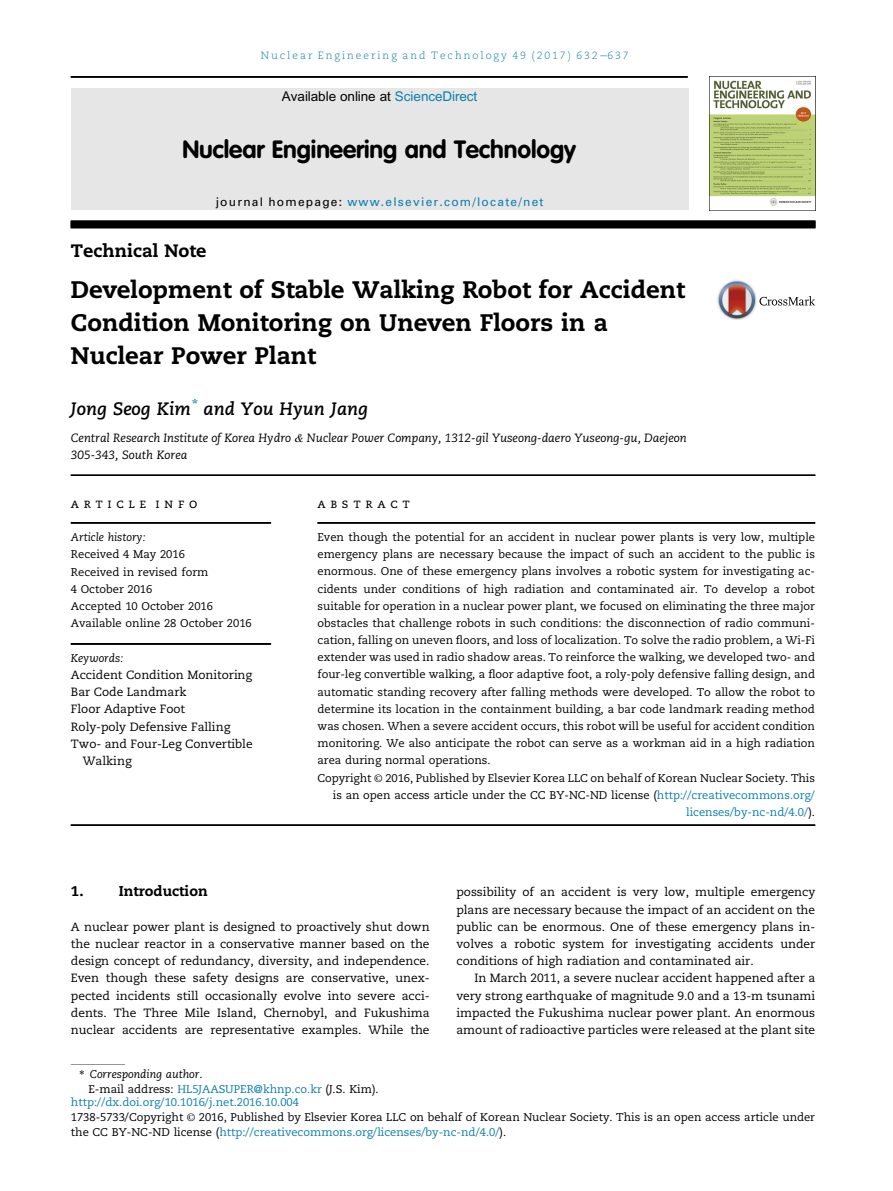
<style>
.page{position:relative;width:893px;height:1191px;background:#fff}
.page>*{position:absolute;margin:0;border:0;box-sizing:border-box;transform-origin:0 0}
.t1{font:24.6px "Adv O Tf 7 c 366 b 2.B";color:#000}
.t2{font:23.85px/32.8px "Adv Caceilia HVY";color:#000}
.t3{font:18px "Adv Caecilia Bd It";color:#000}
.t4{font:18px "Adv Caceilia HVY";color:#000}
.t5{font:14.25px "Adv Caceilia HVY";color:#000}
.t6{font:13.5px "Adv O Tb 214 af 43";color:#000}
.t7{font:13.5px "Adv Caecilia Rm Sc";letter-spacing:.34em;color:#000}
.t8{font:12px/17.2px "Adv Caecilia Rm";color:#000;text-align:justify}
.t9{font:12px/17.2px "Adv Caecilia It";color:#000}
.t10{font:12px "Adv P2 A83";letter-spacing:.11em;color:#0d7fac}
.t11{font:11.25px/17.2px "Adv Caecilia Rm";color:#000}
.t12{font:11.25px "Adv Caecilia It";color:#000}
.t13{font:11.25px "Adv Caecilia Rm";color:#0d7fac}
.t14{font:10.5px "Adv Caecilia Lt";letter-spacing:.19em;color:#0d7fac}
.s1{font-family:"Adv PS44 A44 B"}
.s2{color:#0d7fac}
.s3{color:#000}
.s4{font-family:"Adv T Tf 90 d 833 a.I"}
.s5{font-family:"Adv O Tb 0 c 9 bf 5 d"}
.s6{font-family:"Adv TT5843 c 571"}
.s7{font-family:"Adv Caecilia Rm"}
</style>
<div class="page">
<hr style="left:71px;top:825px;width:247px;height:1px;background:#000">
<hr style="left:318px;top:825px;width:497px;height:1px;background:#000">
<hr style="left:71px;top:475px;width:744px;height:1px;background:#000">
<div style="left:71px;top:523px;width:200px;height:1px;background:#000;border:1px solid #000"></div>
<hr style="left:71px;top:643px;width:200px;height:1px;background:#000">
<div style="left:318px;top:523px;width:497px;height:1px;background:#000;border:1px solid #000"></div>
<svg style="left:71px;top:1064px;width:54px;height:1px"></svg>
<svg style="left:759px;top:296px;width:56px;height:9px"></svg>
<img style="left:717px;top:280px;width:40px;height:40px">
<div style="left:71px;top:221px;width:744px;height:7px;background:#000"></div>
<div style="left:71px;top:88px;width:617px;height:122px;background:#e6e6e6"></div>
<img style="left:709px;top:77px;width:107px;height:133px">
<div style="left:71px;top:77px;width:616px;height:1px;background:#000;border:1px solid #000"></div>
<p class="t14" style="left:261px;top:51px;width:369px">Nuclear Engineering and Technology 49 (2017) 632<span class="s1">e</span>637</p>
<p class="t6" style="left:282px;top:92px;width:197px">Available online at <span class="s2">ScienceDirect</span></p>
<h1 class="t1" style="left:182px;top:139px;width:395px">Nuclear Engineering and Technology</h1>
<p class="t10" style="left:216px;top:195px;width:329px"><span class="s3">journal homepage:</span> www.elsevier.com/locate/net</p>
<h3 class="t4" style="left:71px;top:243px;width:137px">Technical Note</h3>
<h2 class="t2" style="left:71px;top:276px;width:616px">Development of Stable Walking Robot for Accident<br>Condition Monitoring on Uneven Floors in a<br>Nuclear Power Plant</h2>
<h3 class="t3" style="left:71px;top:401px;width:299px">Jong Seog Kim<sup>*</sup> and You Hyun Jang</h3>
<p class="t9" style="left:71px;top:430px;width:617px">Central Research Institute of Korea Hydro <span class="s4">&amp;</span> Nuclear Power Company, 1312-gil Yuseong-daero Yuseong-gu, Daejeon<br>305-343, South Korea</p>
<p class="t7" style="left:71px;top:497px;width:128px">article info</p>
<p class="t12" style="left:71px;top:532px;width:76px">Article history:</p>
<p class="t11" style="left:71px;top:547px;width:182px">Received 4 May 2016<br>Received in revised form<br>4 October 2016<br>Accepted 10 October 2016<br>Available online 28 October 2016</p>
<p class="t12" style="left:71px;top:653px;width:54px">Keywords:</p>
<p class="t8" style="left:71px;top:667px;width:183px">Accident Condition Monitoring</p>
<p class="t8" style="left:71px;top:684px;width:117px">Bar Code Landmark</p>
<p class="t8" style="left:71px;top:702px;width:116px">Floor Adaptive Foot</p>
<p class="t8" style="left:71px;top:719px;width:161px">Roly-poly Defensive Falling</p>
<p class="t8" style="left:71px;top:736px;width:183px">Two- and Four-Leg Convertible</p>
<p class="t8" style="left:83px;top:753px;width:50px">Walking</p>
<p class="t7" style="left:318px;top:497px;width:94px">abstract</p>
<p class="t11" style="left:318px;top:529px;width:499px">Even though the potential for an accident in nuclear power plants is very low, multiple</p>
<p class="t11" style="left:318px;top:546px;width:499px">emergency plans are necessary because the impact of such an accident to the public is</p>
<p class="t11" style="left:318px;top:564px;width:499px">enormous. One of these emergency plans involves a robotic system for investigating ac-</p>
<p class="t11" style="left:318px;top:581px;width:499px">cidents under conditions of high radiation and contaminated air. To develop a robot</p>
<p class="t11" style="left:318px;top:598px;width:499px">suitable for operation in a nuclear power plant, we focused on eliminating the three major</p>
<p class="t11" style="left:318px;top:615px;width:499px">obstacles that challenge robots in such conditions: the disconnection of radio communi-</p>
<p class="t11" style="left:318px;top:632px;width:499px">cation, falling on uneven floors, and loss of localization. To solve the radio problem, a Wi-Fi</p>
<p class="t11" style="left:318px;top:650px;width:499px">extender was used in radio shadow areas. To reinforce the walking, we developed two- and</p>
<p class="t11" style="left:318px;top:667px;width:499px">four-leg convertible walking, a floor adaptive foot, a roly-poly defensive falling design, and</p>
<p class="t11" style="left:318px;top:684px;width:499px">automatic standing recovery after falling methods were developed. To allow the robot to</p>
<p class="t11" style="left:318px;top:701px;width:499px">determine its location in the containment building, a bar code landmark reading method</p>
<p class="t11" style="left:318px;top:718px;width:499px">was chosen. When a severe accident occurs, this robot will be useful for accident condition</p>
<p class="t11" style="left:318px;top:736px;width:499px">monitoring. We also anticipate the robot can serve as a workman aid in a high radiation</p>
<p class="t11" style="left:318px;top:753px;width:175px">area during normal operations.</p>
<p class="t11" style="left:318px;top:770px;width:499px">Copyright <span class="s5">©</span> 2016, Published by Elsevier Korea LLC on behalf of Korean Nuclear Society. This</p>
<p class="t11" style="left:333px;top:787px;width:484px">is an open access article under the CC BY-NC-ND license (<span class="s2">http://creativecommons.org/</span></p>
<p class="t13" style="left:686px;top:807px;width:130px">licenses/by-nc-nd/4.0/<span class="s3">).</span></p>
<p class="t5" style="left:71px;top:885px;width:14px">1.</p>
<p class="t5" style="left:119px;top:885px;width:91px">Introduction</p>
<p class="t8" style="left:71px;top:919px;width:360px">A nuclear power plant is designed to proactively shut down the nuclear reactor in a conservative manner based on the design concept of redundancy, diversity, and independence.<br>Even though these safety designs are conservative, unex&shy;pected incidents still occasionally evolve into severe acci&shy;dents. The Three Mile Island, Chernobyl, and Fukushima nuclear accidents are representative examples. While the</p>
<p class="t8" style="left:456px;top:884px;width:360px">possibility of an accident is very low, multiple emergency plans are necessary because the impact of an accident on the public can be enormous. One of these emergency plans in&shy;volves a robotic system for investigating accidents under conditions of high radiation and contaminated air.</p>
<p class="t8" style="left:456px;top:970px;width:360px;text-indent:18px">In March 2011, a severe nuclear accident happened after a very strong earthquake of magnitude 9.0 and a 13-m tsunami impacted the Fukushima nuclear power plant. An enormous amount of radioactive particles were released at the plant site</p>
<p class="t12" style="left:79px;top:1069px;width:125px"><span class="s6">*</span> Corresponding author<span class="s7">.</span></p>
<p class="t11" style="left:89px;top:1081px;width:292px">E-mail address: <span class="s2">HL5JAASUPER@khnp.co.kr</span> (J.S. Kim).</p>
<p class="t11" style="left:71px;top:1095px;width:746px;line-height:14.9px"><span class="s2">http://dx.doi.org/10.1016/j.net.2016.10.004<br></span>1738-5733/Copyright <span class="s5">©</span> 2016, Published by Elsevier Korea LLC on behalf of Korean Nuclear Society. This is an open access article under the CC BY-NC-ND license (<span class="s2">http://creativecommons.org/licenses/by-nc-nd/4.0/</span>).</p>
</div>
